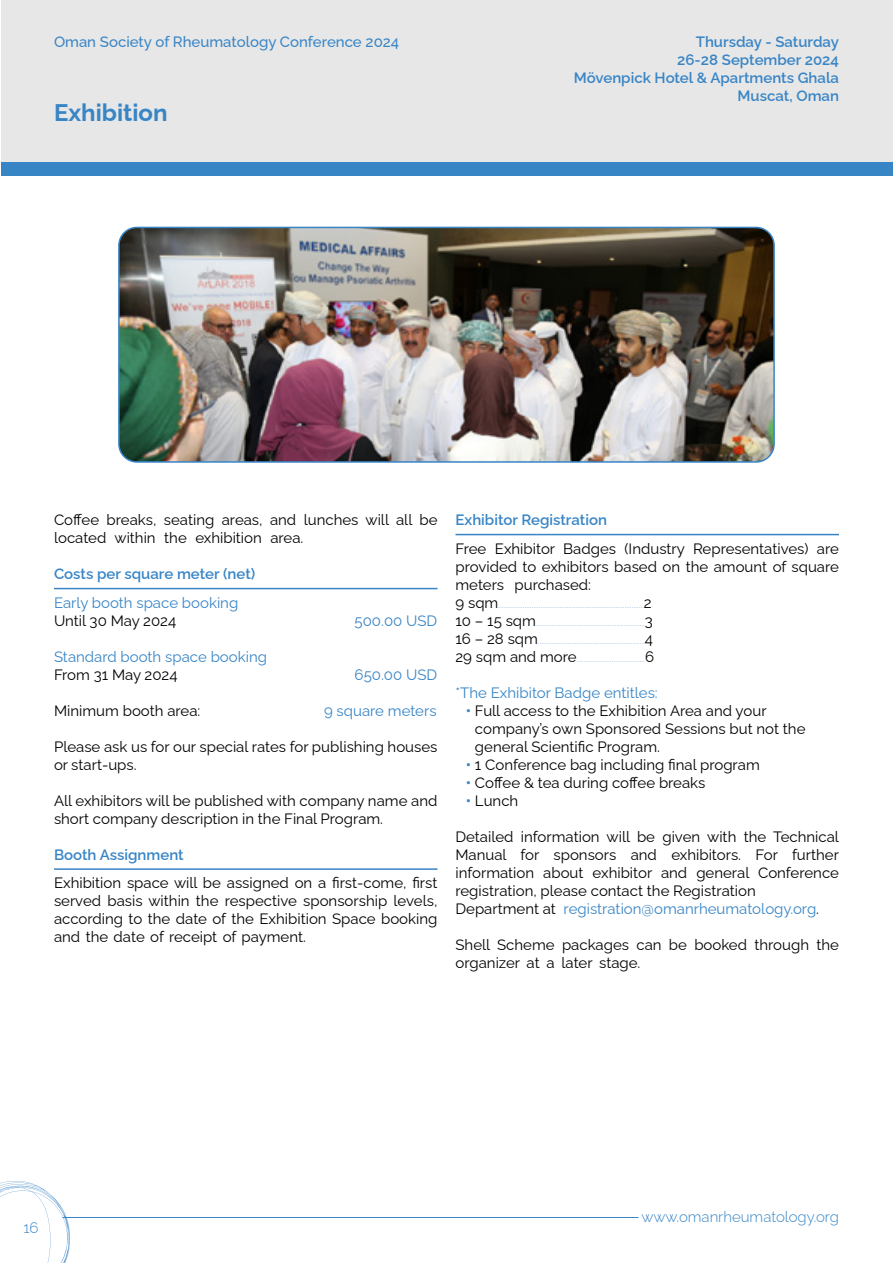
<style>
.page{position:relative;width:893px;height:1263px;background:#fff}
.page>*{position:absolute;margin:0;border:0;box-sizing:border-box;transform-origin:0 0}
.t1{font:700 24px "Raleway";color:#3885c6}
.t2{font:15px/18px "Raleway";color:#000}
.t3{font:600 15px/18px "Raleway";color:#3885c6;text-align:right}
.t4{font:15px "Raleway";color:#3885c6}
.t5{font:500 15px "Raleway";color:#3885c6}
.t6{font:300 15px "Raleway";color:#3885c6}
.t7{font:200 10.5px/18px "Raleway";color:#3885c6}
.s1{font-weight:400;font-size:15px;color:#000}
.s2{font-weight:700;color:#3885c6}
.s3{color:#3885c6}
</style>
<div class="page">
<div style="left:1px;top:1px;width:891px;height:164px;background:#e7e7e7"></div>
<div style="left:1px;top:162px;width:891px;height:13px;background:#3885c6"></div>
<svg style="left:0;top:1181px;width:70px;height:82px"></svg>
<hr style="left:62px;top:1217px;width:576px;height:1px;background:#3885c6">
<hr style="left:54px;top:588px;width:383px;height:1px;background:#3885c6">
<hr style="left:54px;top:868px;width:383px;height:2px;background:#3885c6">
<hr style="left:455px;top:534px;width:384px;height:1px;background:#3885c6">
<img style="left:119px;top:227px;width:655px;height:233px">
<div style="left:118px;top:227px;width:657px;height:236px;border:2px solid #3885c6;border-radius:18px"></div>
<p class="t5" style="left:54px;top:30px;width:347px">Oman Society of Rheumatology Conference 2024</p>
<p class="t3" style="left:574px;top:31px;width:267px">Thursday - Saturday<br>26-28 September 2024<br>Mövenpick Hotel &amp; Apartments Ghala<br>Muscat, Oman</p>
<h1 class="t1" style="left:54px;top:94px;width:115px">Exhibition</h1>
<p class="t2" style="left:54px;top:509px;width:385px">Coffee breaks, seating areas, and lunches will all be located within the exhibition area.</p>
<p class="t3" style="left:54px;top:563px;width:203px">Costs per square meter (net)</p>
<p class="t4" style="left:54px;top:590px;width:186px">Early booth space booking</p>
<p class="t2" style="left:54px;top:610px;width:124px">Until 30 May 2024</p>
<p class="t4" style="left:355px;top:608px;width:84px">500.00 USD</p>
<p class="t4" style="left:54px;top:644px;width:215px">Standard booth space booking</p>
<p class="t2" style="left:54px;top:664px;width:125px">From 31 May 2024</p>
<p class="t4" style="left:355px;top:662px;width:84px">650.00 USD</p>
<p class="t2" style="left:54px;top:700px;width:148px">Minimum booth area:</p>
<p class="t4" style="left:324px;top:698px;width:114px">9 square meters</p>
<p class="t2" style="left:54px;top:736px;width:385px">Please ask us for our special rates for publishing houses or start-ups.</p>
<p class="t2" style="left:54px;top:790px;width:385px">All exhibitors will be published with company name and short company description in the Final Program.</p>
<p class="t3" style="left:54px;top:844px;width:131px">Booth Assignment</p>
<p class="t2" style="left:54px;top:872px;width:385px;text-align:justify">Exhibition space will be assigned on a first-come, first served basis within the respective sponsorship levels, according to the date of the Exhibition Space booking and the date of receipt of payment.</p>
<p class="t3" style="left:455px;top:509px;width:153px">Exhibitor Registration</p>
<p class="t2" style="left:455px;top:538px;width:385px;text-align:justify">Free Exhibitor Badges (Industry Representatives) are provided to exhibitors based on the amount of square meters purchased:</p>
<p class="t7" style="left:455px;top:594px;width:200px"><span class="s1">9 sqm</span>...................................................................................<span class="s1">2<br>10 – 15 sqm</span>..............................................................<span class="s1">3<br>16 – 28 sqm</span>.............................................................<span class="s1">4<br>29 sqm and more</span>.......................................<span class="s1">6</span></p>
<p class="t4" style="left:455px;top:680px;width:204px">*The Exhibitor Badge entitles:</p>
<p class="t2" style="left:475px;top:700px;width:332px;text-indent:-9px"><span class="s2">•</span> Full access to the Exhibition Area and your company’s own Sponsored Sessions but not the general Scientific Program.</p>
<p class="t2" style="left:466px;top:754px;width:295px"><span class="s2">•</span> 1 Conference bag including final program</p>
<p class="t2" style="left:466px;top:772px;width:241px"><span class="s2">•</span> Coffee &amp; tea during coffee breaks</p>
<p class="t2" style="left:466px;top:790px;width:54px"><span class="s2">•</span> Lunch</p>
<p class="t2" style="left:455px;top:826px;width:385px">Detailed information will be given with the Technical Manual for sponsors and exhibitors. For further information about exhibitor and general Conference registration, please contact the Registration Department at <span class="s3">registration@omanrheumatology.org</span>.</p>
<p class="t2" style="left:455px;top:934px;width:385px">Shell Scheme packages can be booked through the organizer at a later stage.</p>
<p class="t6" style="left:23px;top:1216px;width:17px">16</p>
<p class="t6" style="left:641px;top:1205px;width:199px">www.omanrheumatology.org</p>
</div>
